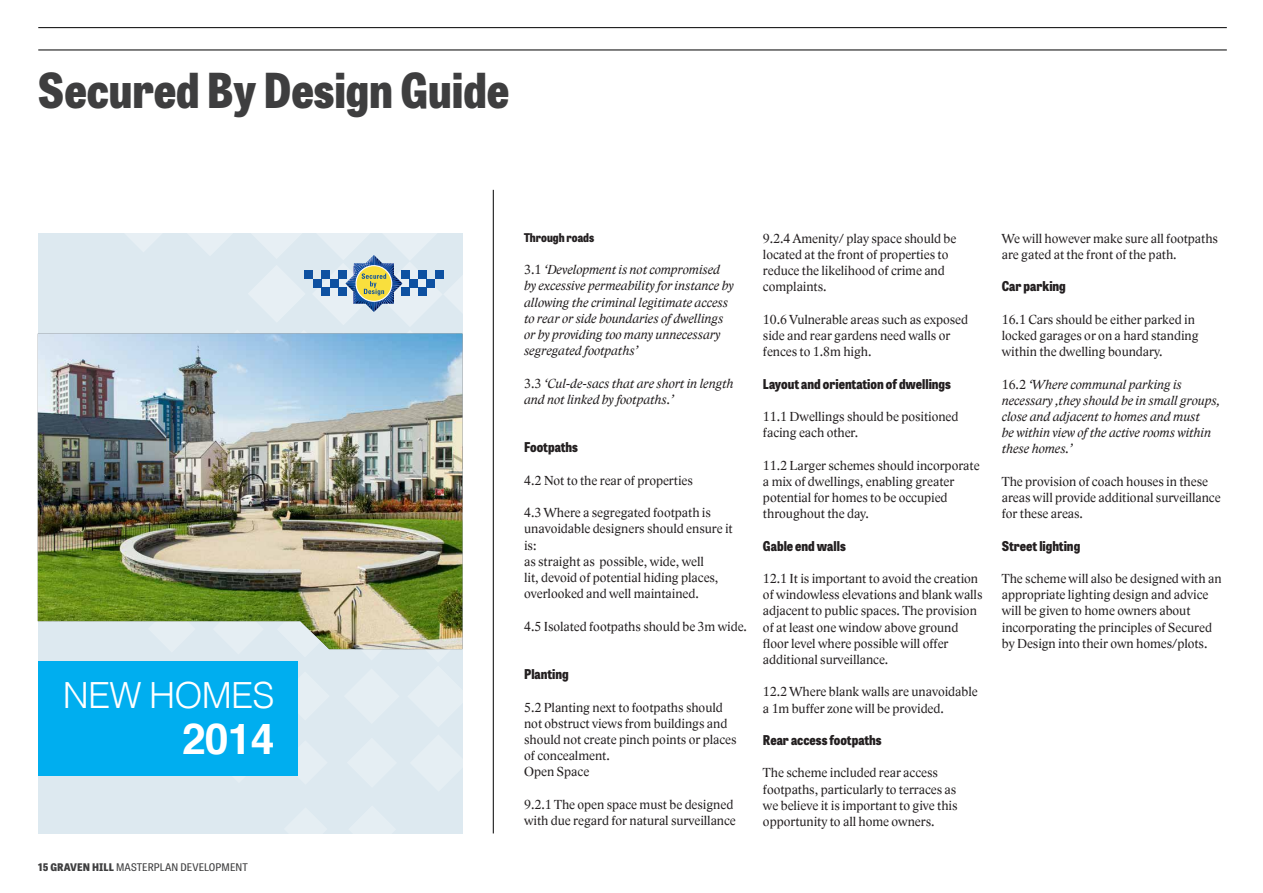
<style>
.page{position:relative;width:1263px;height:893px;background:#fff}
.page>*{position:absolute;margin:0;border:0;box-sizing:border-box;transform-origin:0 0}
.t1{font:800 semi-condensed 48px "Tablet Gothic";color:#3e3e3f}
.t2{font:700 42.6px "Helvetica";color:#fff}
.t3{font:300 36.15px "Helvetica";letter-spacing:-.02em;color:#fff}
.t4{font:13.5px/16.2px "Lido STF";color:#231f20}
.t5{font:italic 13.5px/16.2px "Lido STF";color:#231f20}
.t6{font:800 semi-condensed 13.5px "Tablet Gothic";color:#231f20}
.t7{font:800 semi-condensed 12px "Tablet Gothic";color:#231f20}
.t8{font:semi-condensed 10.5px "Tablet Gothic";letter-spacing:.01em;color:#3e3e3f;scale:1.1 1}
.s1{font-weight:800}
.s2{font-style:normal}
</style>
<div class="page">
<hr style="left:38px;top:50px;width:1189px;height:1px;background:#000">
<hr style="left:38px;top:27px;width:1189px;height:1px;background:#000">
<hr style="left:493px;top:190px;width:1px;height:643px;background:#000">
<div style="left:38px;top:233px;width:424px;height:600px;background:#dde9f0"></div>
<svg style="left:283px;top:775px;width:15px;height:1px"></svg>
<svg style="left:218px;top:775px;width:42px;height:1px"></svg>
<div style="left:38px;top:661px;width:260px;height:114px;background:#00aeef"></div>
<img style="left:38px;top:334px;width:41px;height:288px">
<img style="left:79px;top:255px;width:383px;height:395px">
<p class="t1" style="left:38px;top:56px;width:473px">Secured By Design Guide</p>
<p class="t3" style="left:63px;top:666px;width:213px">NEW HOMES</p>
<p class="t2" style="left:182px;top:704px;width:94px">2014</p>
<p class="t8" style="left:38px;top:859px;width:192px"><span class="s1">15 GRAVEN HILL</span> MASTERPLAN DEVELOPMENT</p>
<p class="t7" style="left:524px;top:229px;width:72px">Through roads</p>
<p class="t5" style="left:524px;top:262px;width:211px"><span class="s2">3.1</span> ‘Development is not compromised by excessive permeability for instance by allowing the criminal legitimate access to rear or side boundaries of dwellings or by providing too many unnecessary segregated footpaths’</p>
<p class="t5" style="left:524px;top:375px;width:211px"><span class="s2">3.3</span> ‘Cul-de-sacs that are short in length and not linked by footpaths.’</p>
<p class="t6" style="left:524px;top:438px;width:55px">Footpaths</p>
<p class="t4" style="left:524px;top:472px;width:170px">4.2 Not to the rear of properties</p>
<p class="t4" style="left:524px;top:505px;width:210px">4.3 Where a segregated footpath is unavoidable designers should ensure it is:</p>
<p class="t4" style="left:524px;top:553px;width:196px">as straight as possible, wide, well lit, devoid of potential hiding places, overlooked and well maintained.</p>
<p class="t4" style="left:524px;top:618px;width:224px">4.5 Isolated footpaths should be 3m wide.</p>
<p class="t6" style="left:524px;top:665px;width:46px">Planting</p>
<p class="t4" style="left:524px;top:699px;width:214px">5.2 Planting next to footpaths should not obstruct views from buildings and should not create pinch points or places of concealment.</p>
<p class="t4" style="left:524px;top:764px;width:67px">Open Space</p>
<p class="t4" style="left:524px;top:796px;width:213px">9.2.1 The open space must be designed with due regard for natural surveillance</p>
<p class="t4" style="left:763px;top:230px;width:195px">9.2.4 Amenity/ play space should be located at the front of properties to reduce the likelihood of crime and complaints.</p>
<p class="t4" style="left:763px;top:311px;width:207px">10.6 Vulnerable areas such as exposed side and rear gardens need walls or fences to 1.8m high.</p>
<p class="t6" style="left:763px;top:374px;width:189px">Layout and orientation of dwellings</p>
<p class="t4" style="left:763px;top:408px;width:197px">11.1 Dwellings should be positioned facing each other.</p>
<p class="t4" style="left:763px;top:457px;width:218px">11.2 Larger schemes should incorporate a mix of dwellings, enabling greater potential for homes to be occupied throughout the day.</p>
<p class="t6" style="left:763px;top:536px;width:84px">Gable end walls</p>
<p class="t4" style="left:763px;top:570px;width:221px">12.1 It is important to avoid the creation of windowless elevations and blank walls adjacent to public spaces. The provision of at least one window above ground floor level where possible will offer additional surveillance.</p>
<p class="t4" style="left:763px;top:684px;width:216px">12.2 Where blank walls are unavoidable a 1m buffer zone will be provided.</p>
<p class="t6" style="left:763px;top:730px;width:120px">Rear access footpaths</p>
<p class="t4" style="left:763px;top:765px;width:196px">The scheme included rear access footpaths, particularly to terraces as we believe it is important to give this opportunity to all home owners.</p>
<p class="t4" style="left:1002px;top:230px;width:218px">We will however make sure all footpaths are gated at the front of the path.</p>
<p class="t6" style="left:1002px;top:277px;width:66px">Car parking</p>
<p class="t4" style="left:1002px;top:311px;width:198px">16.1 Cars should be either parked in locked garages or on a hard standing within the dwelling boundary.</p>
<p class="t5" style="left:1002px;top:376px;width:220px"><span class="s2">16.2</span> ‘Where communal parking is necessary ,they should be in small groups, close and adjacent to homes and must<br>be within view of the active rooms within these homes.’</p>
<p class="t4" style="left:1002px;top:473px;width:220px">The provision of coach houses in these areas will provide additional surveillance for these areas.</p>
<p class="t6" style="left:1002px;top:536px;width:80px">Street lighting</p>
<p class="t4" style="left:1002px;top:570px;width:221px">The scheme will also be designed with an appropriate lighting design and advice will be given to home owners about incorporating the principles of Secured by Design into their own homes/plots.</p>
</div>
